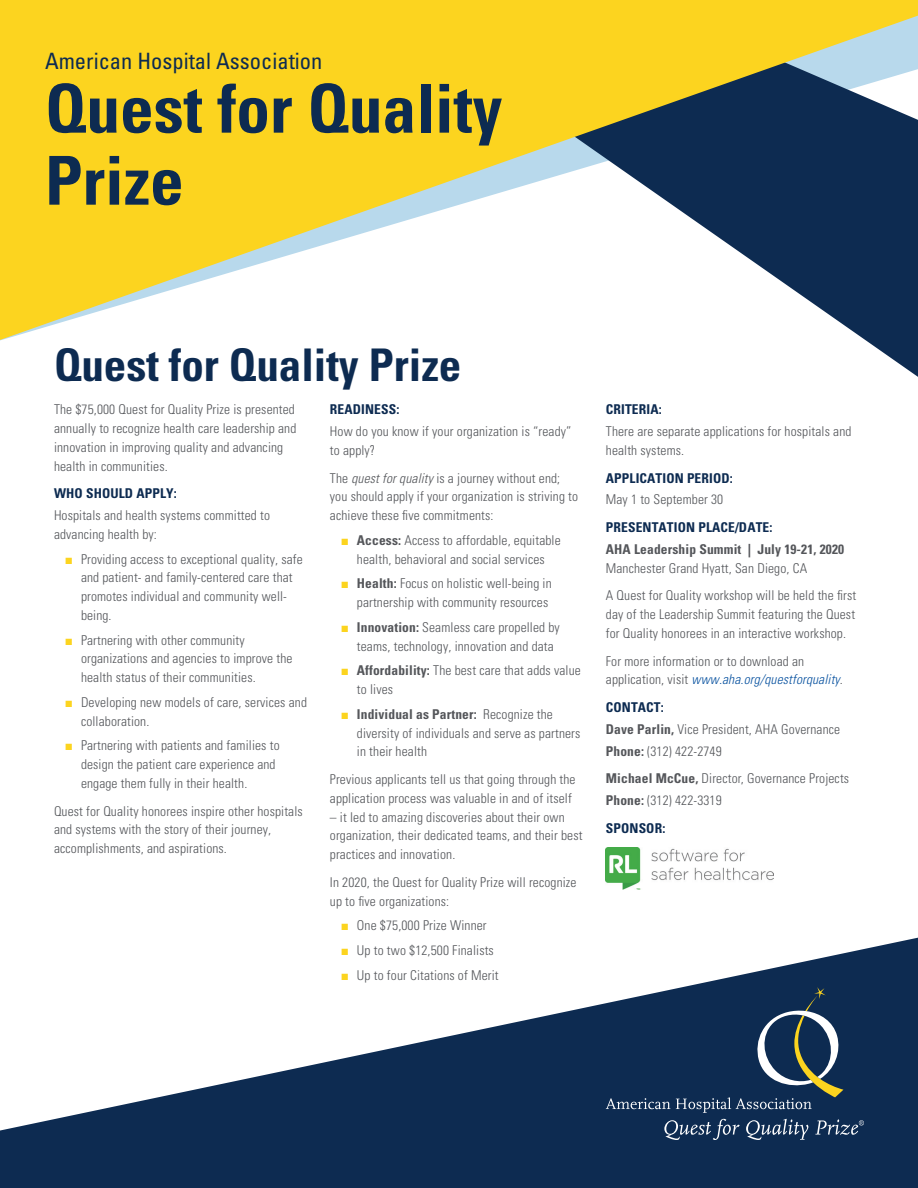
<style>
.page{position:relative;width:918px;height:1188px;background:#fff}
.page>*{position:absolute;margin:0;border:0;box-sizing:border-box;transform-origin:0 0}
.t1{font:700 condensed 67.5px/72px "Univers LT Std";color:#0d2b51}
.t2{font:700 condensed 45px "Univers LT Std";color:#0d2b51}
.t3{font:condensed 22.5px "Univers LT Std";color:#0d2b51}
.t4{font:300 condensed 13.5px/18.8px "Univers LT Std";letter-spacing:.01em;color:#54565a}
.t5{font:700 condensed 13.5px "Univers LT Std";letter-spacing:.01em;color:#0d2b51}
.t6{font:700 condensed 13.5px "Univers LT Std";letter-spacing:.01em;color:#54565a}
.s1{font-family:"Arial";font-weight:400;font-stretch:normal;color:#fcd41f}
.s2{font-style:italic}
.s3{font-weight:700}
.s4{font-style:italic;color:#0a53a0}
.s5{font-weight:700;color:#0d2b51}
</style>
<div class="page">
<svg style="left:865px;top:340px;width:53px;height:37px"></svg>
<svg style="left:0;top:0;width:918px;height:340px;fill:#fcd41f"></svg>
<svg style="left:0;top:938px;width:918px;height:250px;fill:#0d2b51"></svg>
<img style="left:606px;top:848px;width:168px;height:42px">
<svg style="left:606px;top:1098px;width:64px;height:11px"></svg>
<svg style="left:676px;top:987px;width:167px;height:126px"></svg>
<svg style="left:664px;top:1119px;width:76px;height:21px"></svg>
<svg style="left:746px;top:1119px;width:62px;height:21px"></svg>
<svg style="left:815px;top:1119px;width:49px;height:16px"></svg>
<h3 class="t3" style="left:45px;top:47px;width:279px">American Hospital Association</h3>
<h1 class="t1" style="left:45px;top:72px;width:459px">Quest for Quality<br>Prize</h1>
<h2 class="t2" style="left:54px;top:337px;width:409px">Quest for Quality Prize</h2>
<p class="t4" style="left:54px;top:400px;width:244px">The $75,000 Quest for Quality Prize is presented annually to recognize health care leadership and innovation in improving quality and advancing health in communities.</p>
<p class="t5" style="left:54px;top:485px;width:124px">WHO SHOULD APPLY:</p>
<p class="t4" style="left:54px;top:506px;width:218px">Hospitals and health systems committed to advancing health by:</p>
<p class="t4" style="left:81px;top:549px;width:223px;text-indent:-16px"><span class="s1">■</span> Providing access to exceptional quality, safe and patient- and family-centered care that promotes individual and community well&shy;being.</p>
<p class="t4" style="left:81px;top:630px;width:213px;text-indent:-16px"><span class="s1">■</span> Partnering with other community organizations and agencies to improve the health status of their communities.</p>
<p class="t4" style="left:81px;top:693px;width:228px;text-indent:-16px"><span class="s1">■</span> Developing new models of care, services and collaboration.</p>
<p class="t4" style="left:81px;top:736px;width:200px;text-indent:-16px"><span class="s1">■</span> Partnering with patients and families to design the patient care experience and engage them fully in their health.</p>
<p class="t4" style="left:54px;top:801px;width:250px">Quest for Quality honorees inspire other hospitals and systems with the story of their journey, accomplishments, and aspirations.</p>
<p class="t5" style="left:330px;top:401px;width:71px">READINESS:</p>
<p class="t4" style="left:330px;top:422px;width:243px">How do you know if your organization is “ready” to apply?</p>
<p class="t4" style="left:330px;top:469px;width:250px">The <span class="s2">quest for quality</span> is a journey without end; you should apply if your organization is striving to achieve these five commitments:</p>
<p class="t4" style="left:341px;top:531px;width:221px;text-align:center"><span class="s1">■</span> <span class="s3">Access:</span> Access to affordable, equitable health, behavioral and social services</p>
<p class="t4" style="left:341px;top:574px;width:212px;text-align:right"><span class="s1">■</span> <span class="s3">Health:</span> Focus on holistic well-being in partnership with community resources</p>
<p class="t4" style="left:357px;top:618px;width:204px;text-indent:-16px"><span class="s1">■</span> <span class="s3">Innovation:</span> Seamless care propelled by teams, technology, innovation and data</p>
<p class="t4" style="left:357px;top:661px;width:225px;text-indent:-16px"><span class="s1">■</span> <span class="s3">Affordability:</span> The best care that adds value to lives</p>
<p class="t4" style="left:357px;top:705px;width:225px;text-indent:-16px"><span class="s1">■</span> <span class="s3">Individual as Partner:</span> Recognize the diversity of individuals and serve as partners in their health</p>
<p class="t4" style="left:330px;top:770px;width:247px">Previous applicants tell us that going through the application process was valuable in and of itself</p>
<p class="t4" style="left:330px;top:808px;width:254px">– it led to amazing discoveries about their own organization, their dedicated teams, and their best practices and innovation.</p>
<p class="t4" style="left:330px;top:873px;width:248px">In 2020, the Quest for Quality Prize will recognize up to five organizations:</p>
<p class="t4" style="left:341px;top:916px;width:147px"><span class="s1">■</span> One $75,000 Prize Winner</p>
<p class="t4" style="left:341px;top:941px;width:155px"><span class="s1">■</span> Up to two $12,500 Finalists</p>
<p class="t4" style="left:341px;top:966px;width:159px"><span class="s1">■</span> Up to four Citations of Merit</p>
<p class="t5" style="left:606px;top:401px;width:57px">CRITERIA:</p>
<p class="t4" style="left:606px;top:422px;width:247px">There are separate applications for hospitals and health systems.</p>
<p class="t5" style="left:606px;top:470px;width:128px">APPLICATION PERIOD:</p>
<p class="t4" style="left:606px;top:490px;width:119px">May 1 to September 30</p>
<p class="t5" style="left:606px;top:519px;width:168px">PRESENTATION PLACE/DATE:</p>
<p class="t6" style="left:606px;top:541px;width:240px">AHA Leadership Summit | July 19-21, 2020</p>
<p class="t4" style="left:606px;top:554px;width:252px;line-height:27.8px">Manchester Grand Hyatt, San Diego, CA<br>A Quest for Quality workshop will be held the first</p>
<p class="t4" style="left:606px;top:605px;width:251px">day of the Leadership Summit featuring the Quest for Quality honorees in an interactive workshop.</p>
<p class="t4" style="left:606px;top:652px;width:239px">For more information or to download an application, visit <span class="s4">www.aha.org/questforquality</span>.</p>
<p class="t4" style="left:606px;top:697px;width:236px;line-height:21.8px"><span class="s5">CONTACT:<br></span><span class="s3">Dave Parlin,</span> Vice President, AHA Governance<br><span class="s3">Phone:</span> (312) 422-2749</p>
<p class="t4" style="left:606px;top:768px;width:245px;line-height:21.8px"><span class="s3">Michael McCue,</span> Director, Governance Projects<br><span class="s3">Phone:</span> (312) 422-3319</p>
<p class="t5" style="left:606px;top:820px;width:61px">SPONSOR:</p>
</div>
